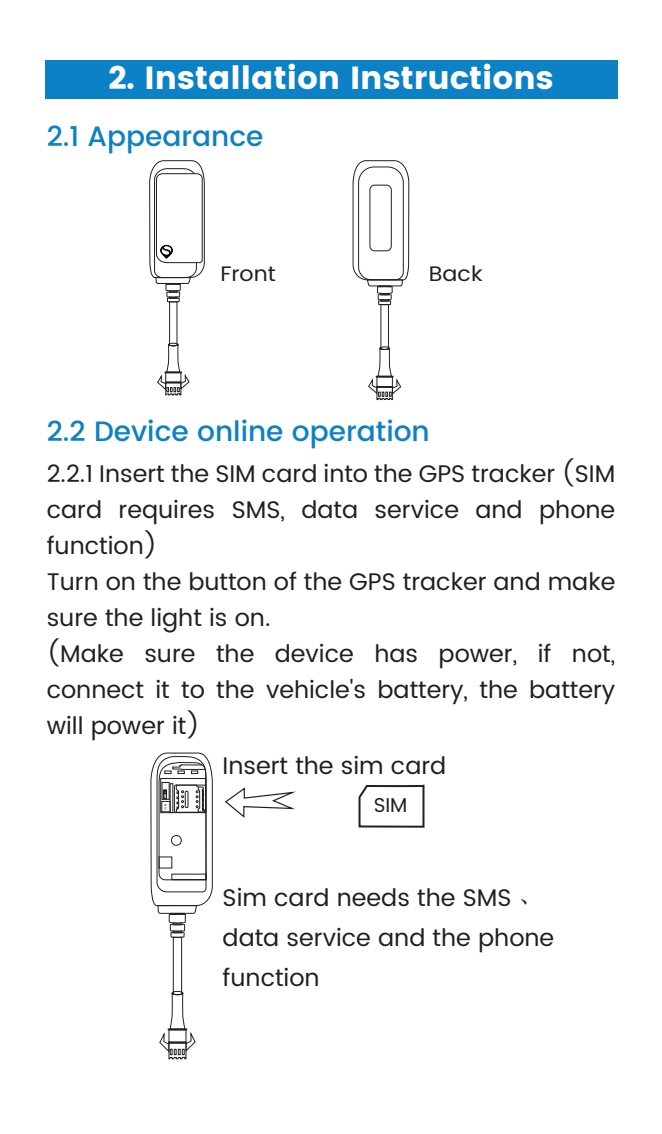
<style>
.page{position:relative;width:662px;height:1134px;background:#fff}
.page>*{position:absolute;margin:0;border:0;box-sizing:border-box;transform-origin:0 0}
.t1{font:32px "Poppins";color:#fff}
.t2{font:500 28px "Poppins";color:#0c81c5}
.t3{font:24px/36px "Poppins";color:#231f20}
.t4{font:21.2px "Poppins";color:#231f20;scale:1.06 1}
.t5{font:20px "Poppins";color:#231f20}
.s1{font-family:"Adobe Song Std";font-weight:300}
</style>
<div class="page">
<div style="left:45px;top:60px;width:572px;height:38px;background:#0c81c5"></div>
<svg style="left:149px;top:160px;width:56px;height:236px"></svg>
<img style="left:155px;top:243px;width:22px;height:18px">
<svg style="left:352px;top:160px;width:57px;height:240px"></svg>
<div style="left:369px;top:185px;width:22px;height:66px;border:1px solid #231f20;border-radius:5px"></div>
<svg style="left:150px;top:752px;width:63px;height:307px"></svg>
<svg style="left:225px;top:787px;width:71px;height:31px"></svg>
<svg style="left:358px;top:784px;width:67px;height:44px"></svg>
<h1 class="t1" style="left:108px;top:59px;width:446px">2. Installation Instructions</h1>
<p class="t2" style="left:47px;top:115px;width:218px">2.1 Appearance</p>
<p class="t4" style="left:220px;top:258px;width:54px">Front</p>
<p class="t4" style="left:429px;top:258px;width:52px">Back</p>
<p class="t2" style="left:47px;top:410px;width:384px">2.2 Device online operation</p>
<p class="t3" style="left:47px;top:456px;width:570px">2.2.1 Insert the SIM card into the GPS tracker (SIM card requires SMS, data service and phone function)<br>Turn on the button of the GPS tracker and make sure the light is on.<br>(Make sure the device has power, if not, connect it to the vehicle's battery, the battery will power it)</p>
<p class="t3" style="left:222px;top:748px;width:225px">Insert the sim card</p>
<p class="t5" style="left:373px;top:790px;width:35px">SIM</p>
<p class="t3" style="left:222px;top:879px;width:333px;line-height:40px">Sim card needs the SMS <span class="s1">、</span>data service and the phone function</p>
</div>
